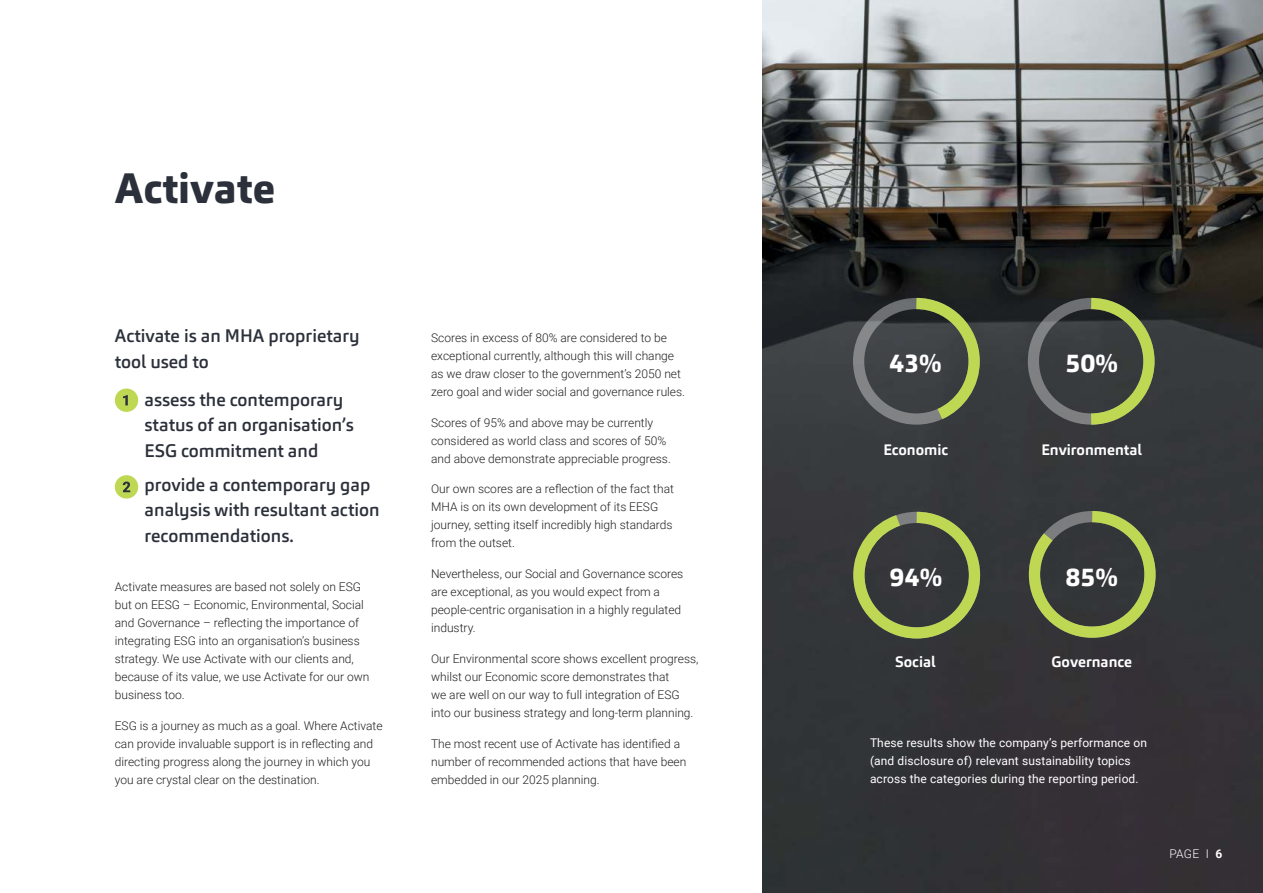
<style>
.page{position:relative;width:1263px;height:893px;background:#fff}
.page>*{position:absolute;margin:0;border:0;box-sizing:border-box;transform-origin:0 0}
.t1{font:800 42px "Carnac";color:#2b303a}
.t2{font:800 25.5px "Carnac";color:#fff}
.t3{font:500 18px/25.5px "Carnac";color:#2b303a}
.t4{font:700 15px "Carnac";color:#fff}
.t5{font:300 12px/18px "Roboto";color:#221f1f}
.t6{font:12px/18px "Roboto";letter-spacing:.01em;color:#fff}
.t7{font:300 12px "Roboto";color:#fff}
.s1{font-weight:700}
</style>
<div class="page">
<img style="left:763px;top:0;width:499px;height:893px">
<div style="left:853px;top:298px;width:127px;height:127px;border:11px solid #fff;border-radius:50%"></div>
<svg style="left:905px;top:292px;width:80px;height:137px;background:#4f5643"></svg>
<div style="left:1028px;top:298px;width:126px;height:127px;border:11px solid #fff;border-radius:50%"></div>
<svg style="left:1080px;top:292px;width:80px;height:138px;background:#4d553f"></svg>
<svg style="left:848px;top:506px;width:138px;height:138px;background:#515840"></svg>
<svg style="left:1023px;top:505px;width:138px;height:138px;background:#4f5540"></svg>
<div style="left:115px;top:388px;width:23px;height:24px;background:#bfd854;border-radius:50%"></div>
<svg style="left:123px;top:395px;width:5px;height:10px"></svg>
<div style="left:115px;top:475px;width:23px;height:24px;background:#bfd854;border-radius:50%"></div>
<svg style="left:123px;top:482px;width:7px;height:10px"></svg>
<h1 class="t1" style="left:115px;top:170px;width:162px">Activate</h1>
<h3 class="t3" style="left:115px;top:324px;width:246px">Activate is an MHA proprietary tool used to</h3>
<h3 class="t3" style="left:145px;top:388px;width:211px">assess the contemporary status of an organisation’s<br>ESG commitment and</h3>
<h3 class="t3" style="left:145px;top:473px;width:237px">provide a contemporary gap analysis with resultant action recommendations.</h3>
<p class="t5" style="left:115px;top:578px;width:256px">Activate measures are based not solely on ESG but on EESG – Economic, Environmental, Social and Governance – reflecting the importance of integrating ESG into an organisation’s business strategy. We use Activate with our clients and, because of its value, we use Activate for our own business too.</p>
<p class="t5" style="left:115px;top:716px;width:269px">ESG is a journey as much as a goal. Where Activate can provide invaluable support is in reflecting and directing progress along the journey in which you you are crystal clear on the destination.</p>
<p class="t5" style="left:431px;top:328px;width:255px">Scores in excess of 80% are considered to be exceptional currently, although this will change as we draw closer to the government’s 2050 net zero goal and wider social and governance rules.</p>
<p class="t5" style="left:431px;top:413px;width:241px">Scores of 95% and above may be currently considered as world class and scores of 50% and above demonstrate appreciable progress.</p>
<p class="t5" style="left:431px;top:480px;width:244px">Our own scores are a reflection of the fact that MHA is on its own development of its EESG journey, setting itself incredibly high standards from the outset.</p>
<p class="t5" style="left:431px;top:564px;width:254px">Nevertheless, our Social and Governance scores are exceptional, as you would expect from a people-centric organisation in a highly regulated industry.</p>
<p class="t5" style="left:431px;top:649px;width:269px">Our Environmental score shows excellent progress, whilst our Economic score demonstrates that<br>we are well on our way to full integration of ESG into our business strategy and long-term planning.</p>
<p class="t5" style="left:431px;top:734px;width:257px">The most recent use of Activate has identified a number of recommended actions that have been embedded in our 2025 planning.</p>
<h2 class="t2" style="left:889px;top:352px;width:54px">43%</h2>
<h2 class="t2" style="left:1065px;top:352px;width:54px">50%</h2>
<p class="t4" style="left:883px;top:443px;width:66px">Economic</p>
<p class="t4" style="left:1041px;top:443px;width:102px">Environmental</p>
<h2 class="t2" style="left:889px;top:566px;width:54px">94%</h2>
<h2 class="t2" style="left:1065px;top:566px;width:54px">85%</h2>
<p class="t4" style="left:895px;top:656px;width:42px">Social</p>
<p class="t4" style="left:1051px;top:656px;width:82px">Governance</p>
<p class="t6" style="left:870px;top:735px;width:279px">These results show the company’s performance on (and disclosure of) relevant sustainability topics across the categories during the reporting period.</p>
<p class="t7" style="left:1169px;top:848px;width:55px">PAGE I <span class="s1">6</span></p>
</div>
